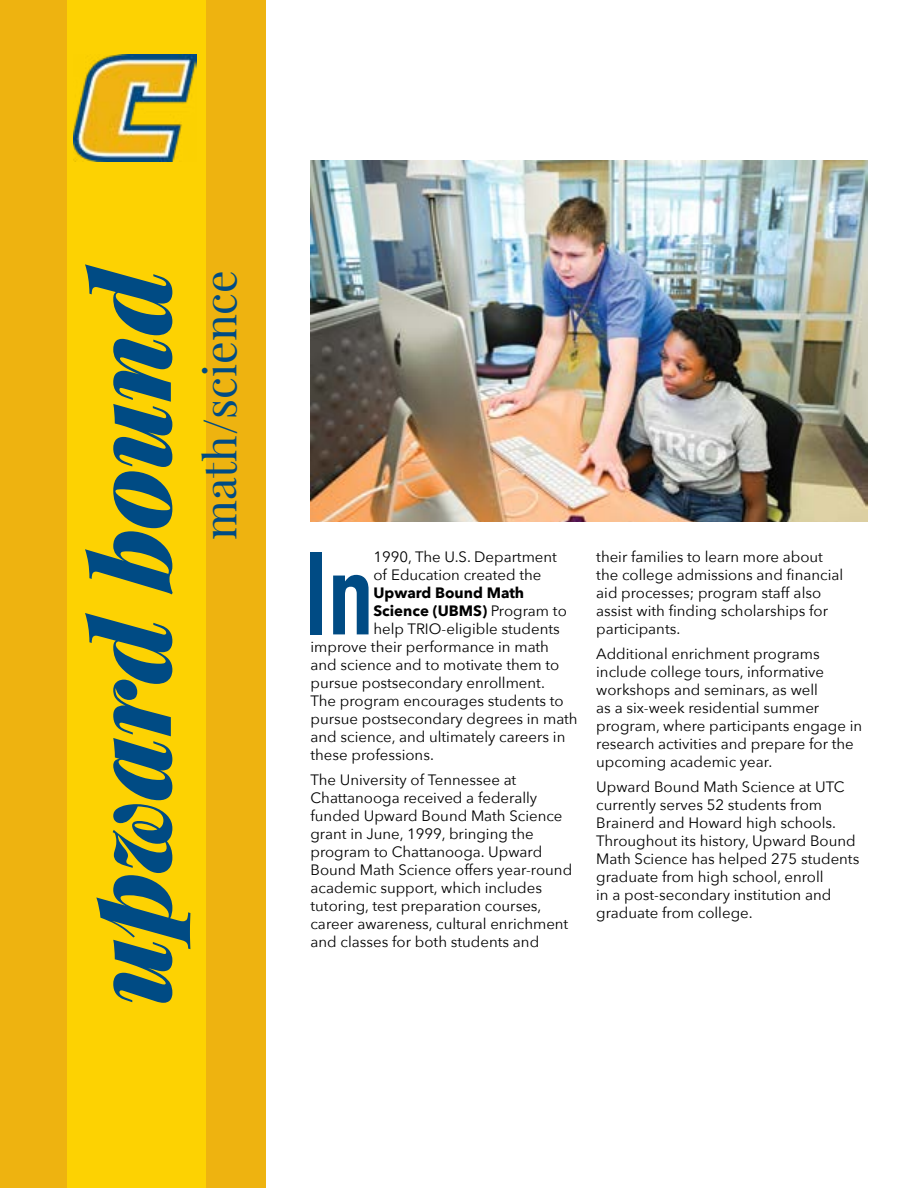
<style>
.page{position:relative;width:918px;height:1188px;background:#fff}
.page>*{position:absolute;margin:0;border:0;box-sizing:border-box;transform-origin:0 0}
.t1{font:700 116.1px "DIN Condensed";color:#004b84}
.t2{font:italic 900 108px "Playfair Display";color:#004b84}
.t3{font:45px "Playfair Display";color:#004b84}
.t4{font:15px/18px "Avenir Next";color:#000}
.t5{font:700 15px "Avenir Next";color:#000}
.s1{font-weight:400}
</style>
<div class="page">
<div style="left:0;top:0;width:266px;height:1188px;background:#eeb310"></div>
<div style="left:68px;top:0;width:138px;height:1188px;background:#fdd202"></div>
<img style="left:310px;top:161px;width:558px;height:360px">
<img style="left:73px;top:54px;width:123px;height:107px">
<h2 class="t2" style="left:55px;top:1004px;width:742px;rotate:-90deg">upward bound</h2>
<h3 class="t3" style="left:192px;top:540px;width:272px;rotate:-90deg">math/science</h3>
<h1 class="t1" style="left:305px;top:516px;width:70px">In</h1>
<p class="t4" style="left:373px;top:548px;width:185px">1990, The U.S. Department of Education created the</p>
<p class="t5" style="left:373px;top:580px;width:152px">Upward Bound Math</p>
<p class="t5" style="left:373px;top:598px;width:195px">Science (UBMS) <span class="s1">Program to</span></p>
<p class="t4" style="left:373px;top:620px;width:188px">help TRIO-eligible students</p>
<p class="t4" style="left:310px;top:638px;width:240px">improve their performance in math</p>
<p class="t4" style="left:310px;top:656px;width:250px">and science and to motivate them to</p>
<p class="t4" style="left:310px;top:674px;width:236px">pursue postsecondary enrollment.</p>
<p class="t4" style="left:310px;top:692px;width:255px">The program encourages students to</p>
<p class="t4" style="left:310px;top:710px;width:269px">pursue postsecondary degrees in math</p>
<p class="t4" style="left:310px;top:728px;width:256px">and science, and ultimately careers in</p>
<p class="t4" style="left:310px;top:746px;width:125px">these professions.</p>
<p class="t4" style="left:310px;top:770px;width:263px">The University of Tennessee at Chattanooga received a federally funded Upward Bound Math Science grant in June, 1999, bringing the program to Chattanooga. Upward Bound Math Science offers year-round academic support, which includes tutoring, test preparation courses, career awareness, cultural enrichment and classes for both students and</p>
<p class="t4" style="left:596px;top:548px;width:249px">their families to learn more about the college admissions and financial aid processes; program staff also assist with finding scholarships for participants.</p>
<p class="t4" style="left:596px;top:644px;width:267px">Additional enrichment programs include college tours, informative workshops and seminars, as well<br>as a six-week residential summer program, where participants engage in research activities and prepare for the upcoming academic year.</p>
<p class="t4" style="left:596px;top:777px;width:265px">Upward Bound Math Science at UTC currently serves 52 students from Brainerd and Howard high schools.<br>Throughout its history, Upward Bound Math Science has helped 275 students graduate from high school, enroll<br>in a post-secondary institution and graduate from college.</p>
</div>
